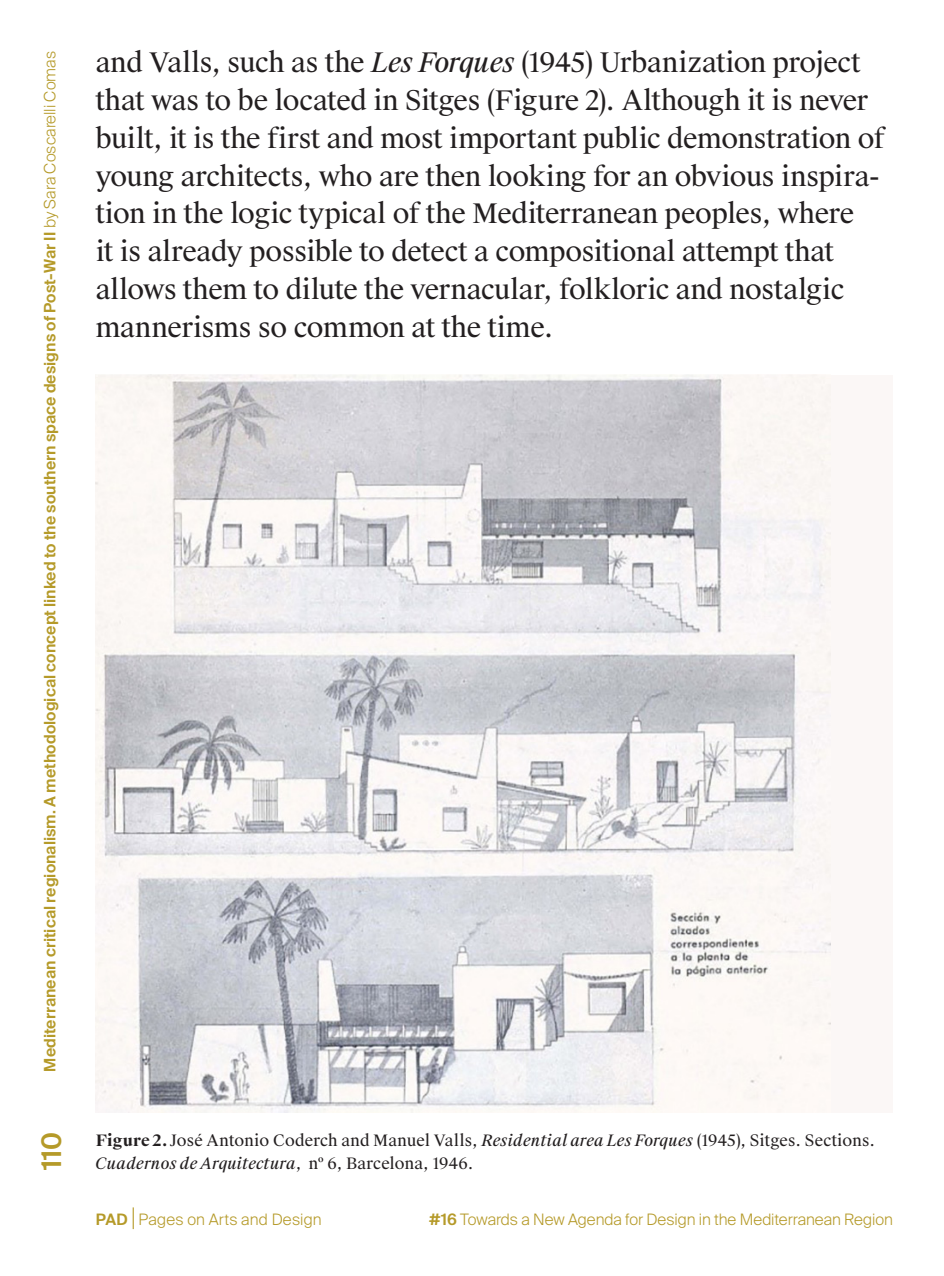
<style>
.page{position:relative;width:944px;height:1276px;background:#fff}
.page>*{position:absolute;margin:0;border:0;box-sizing:border-box;transform-origin:0 0}
.t1{font:27px/37.8px "Suisse Works";letter-spacing:-.015em;color:#231f20}
.t2{font:600 27px "Suisse Intl";color:#b59a29}
.t3{font:600 15.75px "Suisse Intl";letter-spacing:.005em;color:#b59a29}
.t4{font:15.75px "Suisse Works";letter-spacing:.01em;color:#231f20}
.t5{font:300 15.75px "Suisse Intl";color:#b59a29}
.t6{font:italic 15.75px "Suisse Works";color:#231f20}
.s1{font-weight:300}
.s2{font-style:italic}
.s3{font-weight:700}
.s4{font-style:normal}
.s5{font-weight:600}
</style>
<div class="page">
<svg style="left:133px;top:1207px;width:1px;height:22px"></svg>
<div style="left:96px;top:374px;width:797px;height:738px;background:#fbf7f6"></div>
<img style="left:96px;top:375px;width:734px;height:737px">
<p class="t3" style="left:41px;top:1071px;width:1022px;rotate:-90deg">Mediterranean critical regionalism. A methodological concept linked to the southern space designs of Post-War II <span class="s1">by Sara Coscarelli Comas</span></p>
<p class="t2" style="left:36px;top:1170px;width:39px;rotate:-90deg">110</p>
<p class="t1" style="left:96px;top:44px;width:791px">and Valls, such as the <span class="s2">Les Forques</span> (1945) Urbanization project that was to be located in Sitges (Figure 2). Although it is never built, it is the first and most important public demonstration of young architects, who are then looking for an obvious inspira&shy;tion in the logic typical of the Mediterranean peoples, where<br>it is already possible to detect a compositional attempt that allows them to dilute the vernacular, folkloric and nostalgic mannerisms so common at the time.</p>
<p class="t4" style="left:96px;top:1130px;width:781px"><span class="s3">Figure 2.</span> José Antonio Coderch and Manuel Valls, <span class="s2">Residential area Les Forques</span> (1945), Sitges. Sections.</p>
<p class="t6" style="left:96px;top:1153px;width:379px">Cuadernos de Arquitectura<span class="s4">, nº 6, Barcelona, 1946.</span></p>
<p class="t5" style="left:96px;top:1209px;width:228px"><span class="s5">PAD</span> Pages on Arts and Design</p>
<p class="t5" style="left:429px;top:1209px;width:465px"><span class="s5">#16</span> Towards a New Agenda for Design in the Mediterranean Region</p>
</div>
